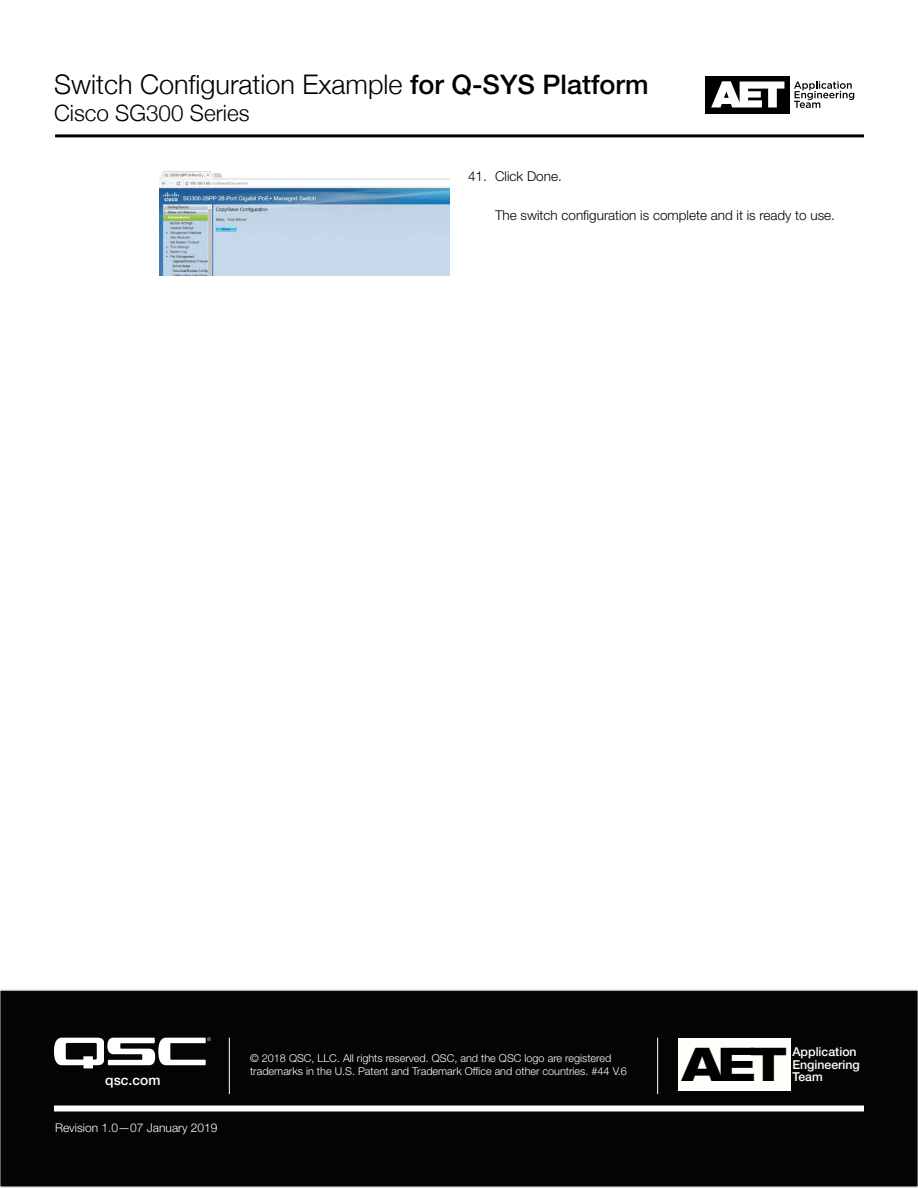
<style>
.page{position:relative;width:918px;height:1188px;background:#fff}
.page>*{position:absolute;margin:0;border:0;box-sizing:border-box;transform-origin:0 0}
.t1{font:800 expanded 46.5px "Helvetica Neue LT Pro";color:#000001}
.t2{font:300 27px "Helvetica Neue";color:#000001}
.t3{font:300 22.5px "Helvetica Neue";color:#000001}
.t4{font:500 13.8px "Helvetica Neue LT Pro";color:#fff}
.Procedure_Unnumbered{font:300 13.5px "Helvetica Neue LT Pro";color:#000001}
.t5{font:500 12.3px/12.3px "Helvetica Neue LT Pro";color:#fff}
.t6{font:300 12px "Helvetica Neue LT Pro";color:#fff}
.t7{font:300 10.8px/13.5px "Helvetica Neue LT Pro";color:#fff}
.s1{font-family:"Helvetica Neue LT Pro";font-weight:500}
</style>
<div class="page">
<div style="left:0;top:989px;width:918px;height:199px;background:#040503"></div>
<div style="left:54px;top:1106px;width:810px;height:6px;background:#fff"></div>
<hr style="left:229px;top:1038px;width:1px;height:56px;background:#fff">
<hr style="left:657px;top:1038px;width:1px;height:56px;background:#fff">
<svg style="left:54px;top:1037px;width:157px;height:31px"></svg>
<hr style="left:55px;top:134px;width:809px;height:3px;background:#000001">
<div style="left:705px;top:76px;width:85px;height:37px;background:#000001"></div>
<svg style="left:711px;top:81px;width:73px;height:26px"></svg>
<svg style="left:794px;top:81px;width:60px;height:27px"></svg>
<div style="left:678px;top:1038px;width:112px;height:52px;background:#fffefa"></div>
<img style="left:160px;top:171px;width:290px;height:105px">
<h2 class="t2" style="left:54px;top:68px;width:596px">Switch Configuration Example <span class="s1">for Q-SYS Platform</span></h2>
<h3 class="t3" style="left:54px;top:99px;width:197px">Cisco SG300 Series</h3>
<p class="Procedure_Unnumbered" style="left:468px;top:168px;width:95px">41. Click Done.</p>
<p class="Procedure_Unnumbered" style="left:495px;top:207px;width:342px">The switch configuration is complete and it is ready to use.</p>
<p class="t4" style="left:105px;top:1071px;width:57px">qsc.com</p>
<p class="t6" style="left:55px;top:1120px;width:164px">Revision 1.0—07 January 2019</p>
<p class="t7" style="left:250px;top:1051px;width:378px">© 2018 QSC, LLC. All rights reserved. QSC, and the QSC logo are registered trademarks in the U.S. Patent and Trademark Office and other countries. #44 V.6</p>
<h1 class="t1" style="left:682px;top:1034px;width:105px">AET</h1>
<p class="t5" style="left:792px;top:1046px;width:69px">Application<br>Engineering<br>Team</p>
</div>
